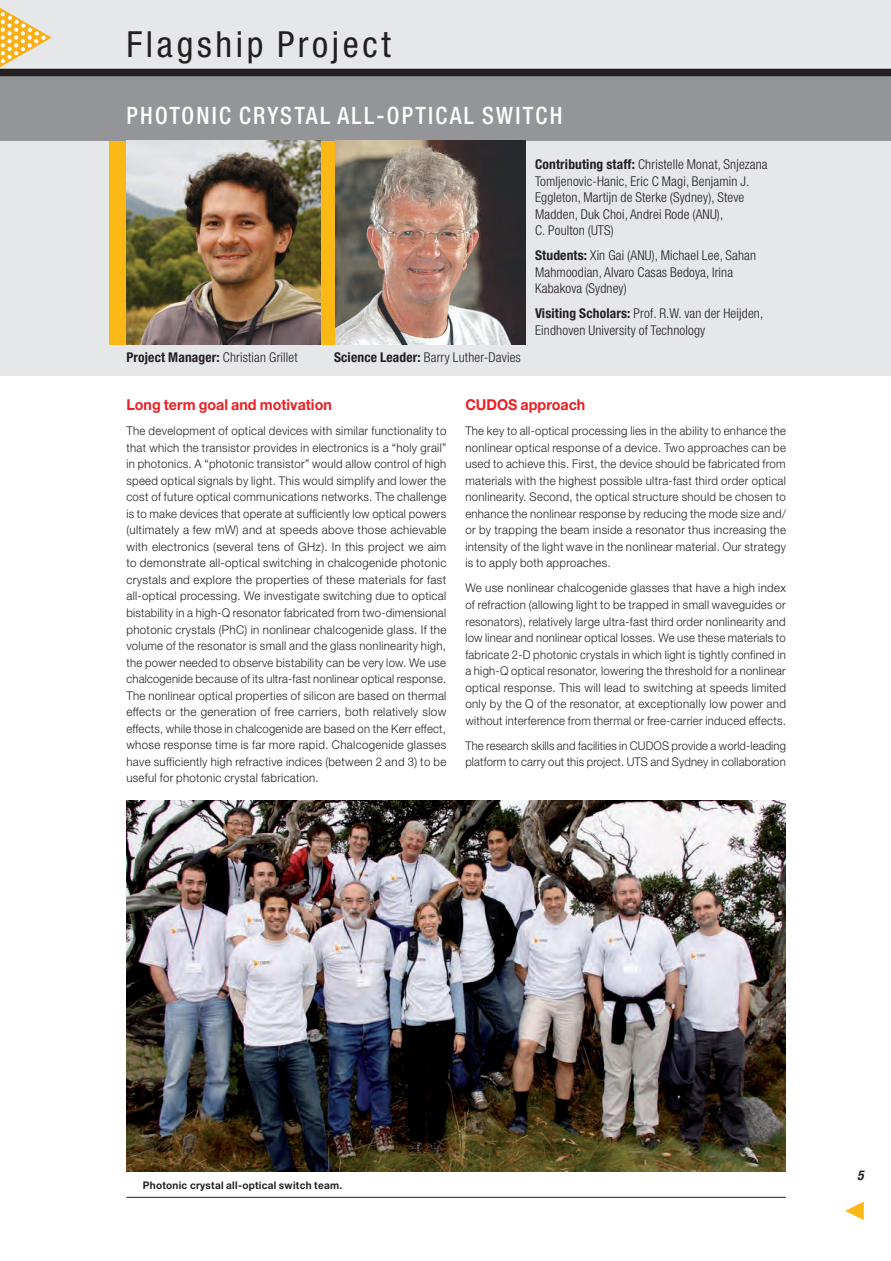
<style>
.page{position:relative;width:891px;height:1261px;background:#fff}
.page>*{position:absolute;margin:0;border:0;box-sizing:border-box;transform-origin:0 0}
.head{font:condensed 36px "Helvetica Neue";letter-spacing:.1em;color:#231f20}
.flagships_head{font:500 condensed 24px "Helvetica Neue";letter-spacing:.1em;color:#fff;scale:.95 1}
.A_heads{font:700 15px "Helvetica Neue";letter-spacing:.005em;color:#ee1d23;scale:.95 1}
.flagships_box_text{font:300 condensed 13.5px/16.5px "Helvetica Neue";letter-spacing:.01em;color:#231f20}
.t1{font:italic 700 condensed 13.5px "Helvetica Neue";color:#231f20}
.main_body{font:300 12px/16.5px "Helvetica Neue";letter-spacing:.025em;color:#231f20;text-align:justify;scale:.95 1}
.main_body-2{font:300 12px/16.5px "Helvetica Neue";letter-spacing:.025em;color:#231f20;text-align:justify;scale:.96 1}
.main_body-3{font:300 12px/16.5px "Helvetica Neue";letter-spacing:.025em;color:#231f20;scale:.93 1}
.caption_2_no_top_lin{font:700 10.5px "Helvetica Neue";letter-spacing:.03em;color:#231f20;scale:.95 1}
.s1{font-weight:700}
</style>
<div class="page">
<div style="left:0;top:0;width:890px;height:71px;background:#e6e7e9"></div>
<svg style="left:0;top:8px;width:52px;height:60px"></svg>
<div style="left:0;top:75px;width:890px;height:301px;background:#e6e7e9"></div>
<div style="left:109px;top:135px;width:241px;height:210px;background:#fcb814"></div>
<div style="left:0;top:75px;width:890px;height:65px;background:#939598"></div>
<img style="left:336px;top:140px;width:189px;height:205px">
<img style="left:126px;top:800px;width:659px;height:371px">
<hr style="left:126px;top:1196px;width:659px;height:1px;background:#231f20">
<img style="left:126px;top:141px;width:195px;height:203px">
<svg style="left:845px;top:1202px;width:18px;height:18px"></svg>
<div style="left:0;top:69px;width:890px;height:7px;background:#231f20"></div>
<p class="head" style="left:126px;top:23px;width:266px">Flagship Project</p>
<p class="flagships_head" style="left:126px;top:101px;width:460px">PHOTONIC CRYSTAL ALL-OPTICAL SWITCH</p>
<p class="flagships_box_text" style="left:126px;top:348px;width:173px"><span class="s1">Project Manager:</span> Christian Grillet</p>
<p class="flagships_box_text" style="left:334px;top:348px;width:188px"><span class="s1">Science Leader:</span> Barry Luther-Davies</p>
<p class="flagships_box_text" style="left:535px;top:156px;width:234px"><span class="s1">Contributing staff:</span> Christelle Monat, Snjezana Tomljenovic-Hanic, Eric C Magi, Benjamin J.<br>Eggleton, Martijn de Sterke (Sydney), Steve Madden, Duk Choi, Andrei Rode (ANU),<br>C. Poulton (UTS)</p>
<p class="flagships_box_text" style="left:535px;top:247px;width:222px"><span class="s1">Students:</span> Xin Gai (ANU), Michael Lee, Sahan<br>Mahmoodian, Alvaro Casas Bedoya, Irina<br>Kabakova (Sydney)</p>
<p class="flagships_box_text" style="left:535px;top:305px;width:230px"><span class="s1">Visiting Scholars:</span> Prof. R.W. van der Heijden,<br>Eindhoven University of Technology</p>
<p class="A_heads" style="left:126px;top:396px;width:218px">Long term goal and motivation</p>
<p class="main_body" style="left:126px;top:422px;width:338px">The development of optical devices with similar functionality to that which the transistor provides in electronics is a “holy grail” in photonics. A “photonic transistor” would allow control of high speed optical signals by light. This would simplify and lower the cost of future optical communications networks. The challenge is to make devices that operate at sufficiently low optical powers (ultimately a few mW) and at speeds above those achievable with electronics (several tens of GHz). In this project we aim to demonstrate all-optical switching in chalcogenide photonic crystals and explore the properties of these materials for fast all-optical processing. We investigate switching due to optical bistability in a high-Q resonator fabricated from two-dimensional photonic crystals (PhC) in nonlinear chalcogenide glass. If the volume of the resonator is small and the glass nonlinearity high, the power needed to observe bistability can be very low. We use chalcogenide because of its ultra-fast nonlinear optical response.<br>The nonlinear optical properties of silicon are based on thermal effects or the generation of free carriers, both relatively slow effects, while those in chalcogenide are based on the Kerr effect, whose response time is far more rapid. Chalcogenide glasses have sufficiently high refractive indices (between 2 and 3) to be useful for photonic crystal fabrication.</p>
<p class="A_heads" style="left:465px;top:396px;width:128px">CUDOS approach</p>
<p class="main_body" style="left:465px;top:422px;width:339px">The key to all-optical processing lies in the ability to enhance the nonlinear optical response of a device. Two approaches can be used to achieve this. First, the device should be fabricated from materials with the highest possible ultra-fast third order optical nonlinearity. Second, the optical structure should be chosen to enhance the nonlinear response by reducing the mode size and/ or by trapping the beam inside a resonator thus increasing the intensity of the light wave in the nonlinear material. Our strategy is to apply both approaches.</p>
<p class="main_body-2" style="left:465px;top:579px;width:335px">We use nonlinear chalcogenide glasses that have a high index of refraction (allowing light to be trapped in small waveguides or resonators), relatively large ultra-fast third order nonlinearity and low linear and nonlinear optical losses. We use these materials to fabricate 2-D photonic crystals in which light is tightly confined in a high-Q optical resonator, lowering the threshold for a nonlinear optical response. This will lead to switching at speeds limited only by the Q of the resonator, at exceptionally low power and without interference from thermal or free-carrier induced effects.</p>
<p class="main_body-3" style="left:465px;top:736px;width:346px">The research skills and facilities in CUDOS provide a world-leading platform to carry out this project. UTS and Sydney in collaboration</p>
<p class="caption_2_no_top_lin" style="left:143px;top:1178px;width:211px">Photonic crystal all-optical switch team.</p>
<p class="t1" style="left:857px;top:1166px;width:8px">5</p>
</div>
